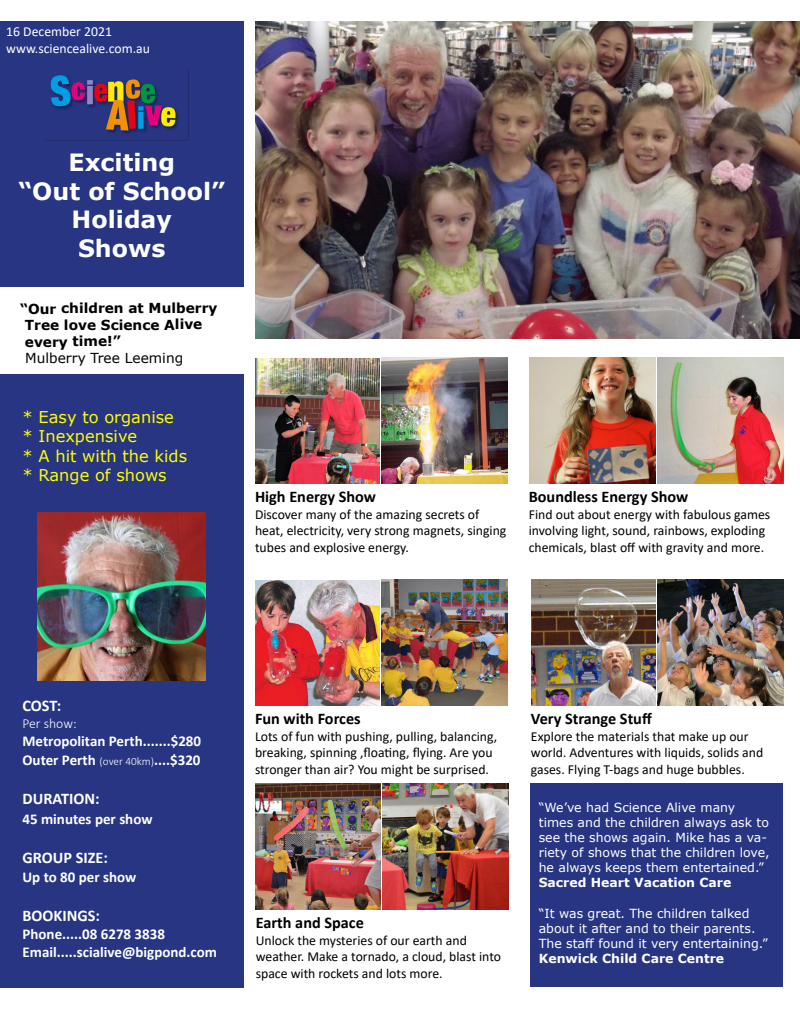
<style>
.page{position:relative;width:800px;height:1033px;background:#fff}
.page>*{position:absolute;margin:0;border:0;box-sizing:border-box;transform-origin:0 0}
.t1{font:700 23.75px "Verdana";color:#fff}
.t2{font:700 16.25px "Calibri";color:#000}
.t3{font:16.25px "Verdana";color:#ff0}
.t4{font:700 16.25px "Calibri";color:#fff}
.t5{font:700 15px "Calibri";color:#fff}
.t6{font:13.75px/16.5px "Calibri";color:#000}
.t7{font:700 13.75px "Verdana";letter-spacing:-.005em;color:#000}
.t8{font:13.75px "Calibri";color:#fff}
.t9{font:13.75px "Verdana";letter-spacing:-.005em;color:#000}
.t10{font:300 13.75px "Calibri";color:#fff}
.t11{font:12.5px/15px "Verdana";color:#fff}
.t12{font:700 12.5px "Verdana";color:#fff}
.s1{font-weight:300;font-size:11.25px}
</style>
<div class="page">
<div style="left:530px;top:783px;width:253px;height:204px;background:#273583"></div>
<div style="left:0;top:21px;width:244px;height:966px;background:#273583"></div>
<img style="left:45px;top:70px;width:144px;height:71px">
<img style="left:255px;top:358px;width:125px;height:126px">
<img style="left:529px;top:358px;width:126px;height:126px">
<img style="left:382px;top:358px;width:126px;height:126px">
<img style="left:657px;top:358px;width:127px;height:126px">
<img style="left:255px;top:580px;width:125px;height:126px">
<img style="left:382px;top:579px;width:126px;height:127px">
<img style="left:532px;top:579px;width:124px;height:127px">
<img style="left:658px;top:579px;width:126px;height:127px">
<img style="left:256px;top:783px;width:253px;height:126px">
<img style="left:256px;top:21px;width:544px;height:318px">
<div style="left:0;top:288px;width:244px;height:86px;background:#fff"></div>
<img style="left:38px;top:513px;width:168px;height:168px">
<p class="t8" style="left:6px;top:22px;width:107px">16 December 2021</p>
<p class="t8" style="left:6px;top:39px;width:145px">www.sciencealive.com.au</p>
<p class="t1" style="left:68px;top:146px;width:108px">Exciting</p>
<p class="t1" style="left:18px;top:174px;width:208px">“Out of School”</p>
<p class="t1" style="left:72px;top:203px;width:102px">Holiday</p>
<p class="t1" style="left:78px;top:231px;width:89px">Shows</p>
<p class="t7" style="left:20px;top:298px;width:199px">“Our children at Mulberry</p>
<p class="t7" style="left:25px;top:315px;width:179px">Tree love Science Alive</p>
<p class="t7" style="left:25px;top:332px;width:97px">every time!”</p>
<p class="t9" style="left:25px;top:348px;width:160px">Mulberry Tree Leeming</p>
<p class="t3" style="left:23px;top:405px;width:153px">* Easy to organise</p>
<p class="t3" style="left:23px;top:425px;width:116px">* Inexpensive</p>
<p class="t3" style="left:23px;top:444px;width:166px">* A hit with the kids</p>
<p class="t3" style="left:23px;top:464px;width:146px">* Range of shows</p>
<p class="t2" style="left:255px;top:485px;width:123px">High Energy Show</p>
<p class="t6" style="left:255px;top:506px;width:253px">Discover many of the amazing secrets of heat, electricity, very strong magnets, singing tubes and explosive energy.</p>
<p class="t2" style="left:529px;top:485px;width:161px">Boundless Energy Show</p>
<p class="t6" style="left:529px;top:506px;width:243px">Find out about energy with fabulous games involving light, sound, rainbows, exploding chemicals, blast off with gravity and more.</p>
<p class="t4" style="left:23px;top:694px;width:40px">COST:</p>
<p class="t10" style="left:23px;top:714px;width:56px">Per show:</p>
<p class="t5" style="left:23px;top:730px;width:180px">Metropolitan Perth.......$280</p>
<p class="t5" style="left:23px;top:749px;width:180px">Outer Perth <span class="s1">(over 40km)</span>....$320</p>
<p class="t4" style="left:23px;top:787px;width:79px">DURATION:</p>
<p class="t5" style="left:23px;top:808px;width:132px">45 minutes per show</p>
<p class="t4" style="left:23px;top:846px;width:87px">GROUP SIZE:</p>
<p class="t5" style="left:23px;top:866px;width:115px">Up to 80 per show</p>
<p class="t4" style="left:23px;top:904px;width:79px">BOOKINGS:</p>
<p class="t5" style="left:23px;top:923px;width:144px">Phone.....08 6278 3838</p>
<p class="t5" style="left:23px;top:941px;width:196px">Email.....scialive@bigpond.com</p>
<p class="t2" style="left:255px;top:707px;width:107px">Fun with Forces</p>
<p class="t6" style="left:255px;top:727px;width:244px">Lots of fun with pushing, pulling, balancing, breaking, spinning ,floating, flying. Are you stronger than air? You might be surprised.</p>
<p class="t2" style="left:256px;top:911px;width:110px">Earth and Space</p>
<p class="t6" style="left:256px;top:931px;width:247px">Unlock the mysteries of our earth and weather. Make a tornado, a cloud, blast into space with rockets and lots more.</p>
<p class="t2" style="left:531px;top:707px;width:122px">Very Strange Stuff</p>
<p class="t6" style="left:531px;top:727px;width:234px">Explore the materials that make up our world. Adventures with liquids, solids and gases. Flying T-bags and huge bubbles.</p>
<p class="t11" style="left:539px;top:800px;width:233px">“We’ve had Science Alive many times and the children always ask to see the shows again. Mike has a va&shy;riety of shows that the children love, he always keeps them entertained.”</p>
<p class="t12" style="left:539px;top:874px;width:194px">Sacred Heart Vacation Care</p>
<p class="t11" style="left:539px;top:905px;width:231px">“It was great. The children talked about it after and to their parents.<br>The staff found it very entertaining.”</p>
<p class="t12" style="left:539px;top:949px;width:187px">Kenwick Child Care Centre</p>
</div>
